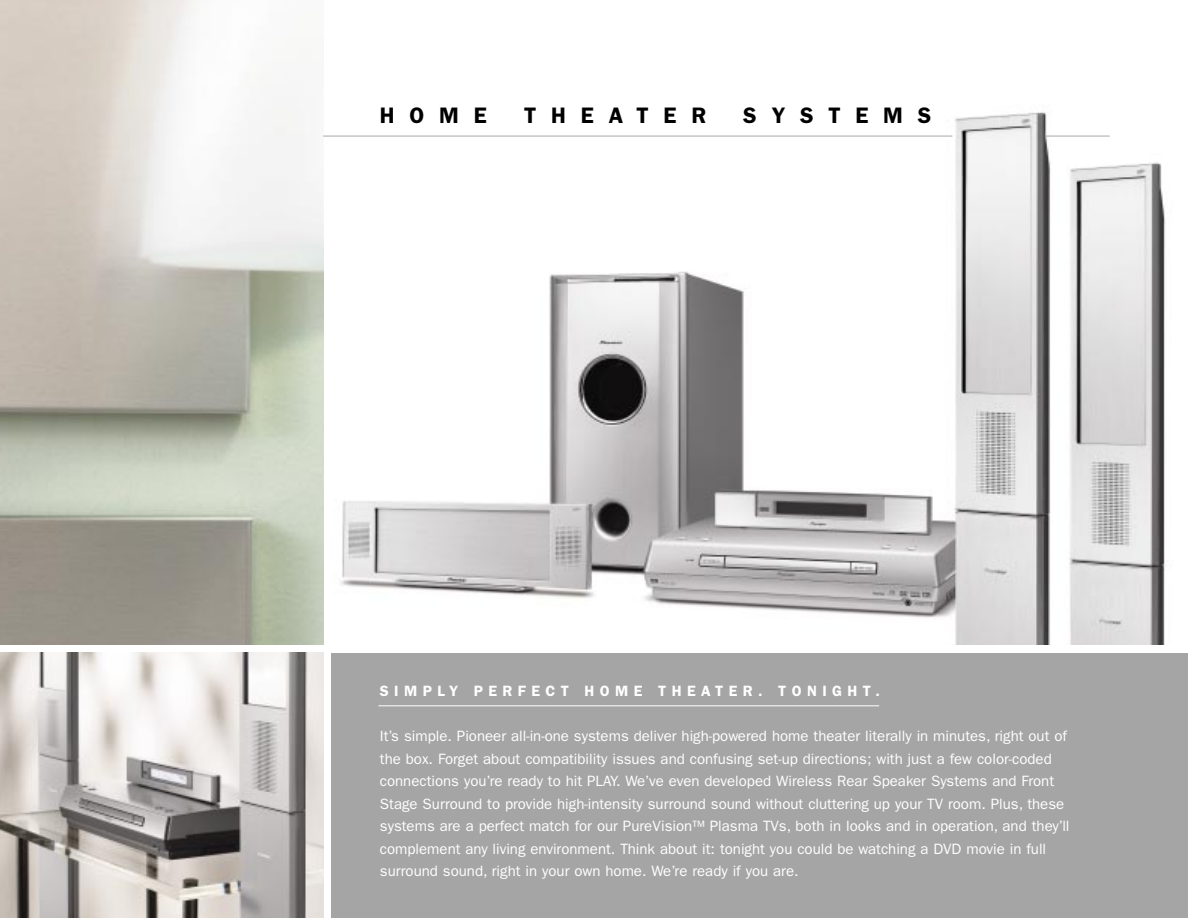
<style>
.page{position:relative;width:1188px;height:918px;background:#fff}
.page>*{position:absolute;margin:0;border:0;box-sizing:border-box;transform-origin:0 0}
.t1{font:600 22.5px "Franklin Gothic";letter-spacing:.66em;color:#000}
.t2{font:15px/22.5px "Franklin Gothic";color:#fff}
.t3{font:600 15px "Franklin Gothic";letter-spacing:.36em;color:#fff}
</style>
<div class="page">
<img style="left:323px;top:112px;width:844px;height:532px">
<img style="left:0;top:0;width:323px;height:644px">
<img style="left:0;top:653px;width:323px;height:265px">
<hr style="left:323px;top:136px;width:629px;height:1px;background:#a8a8a8">
<hr style="left:1046px;top:136px;width:64px;height:1px;background:#a8a8a8">
<div style="left:332px;top:653px;width:856px;height:265px;background:#a5a5a5"></div>
<hr style="left:378px;top:705px;width:501px;height:1px;background:#fff">
<h1 class="t1" style="left:380px;top:108px;width:109px">HOME</h1>
<h1 class="t1" style="left:524px;top:108px;width:184px">THEATER</h1>
<h1 class="t1" style="left:743px;top:108px;width:190px">SYSTEMS</h1>
<p class="t3" style="left:380px;top:686px;width:502px">SIMPLY PERFECT HOME THEATER. TONIGHT.</p>
<p class="t2" style="left:380px;top:726px;width:691px">It’s simple. Pioneer all-in-one systems deliver high-powered home theater literally in minutes, right out of the box. Forget about compatibility issues and confusing set-up directions; with just a few color-coded connections you’re ready to hit PLAY. We’ve even developed Wireless Rear Speaker Systems and Front Stage Surround to provide high-intensity surround sound without cluttering up your TV room. Plus, these systems are a perfect match for our PureVision™ Plasma TVs, both in looks and in operation, and they’ll complement any living environment. Think about it: tonight you could be watching a DVD movie in full surround sound, right in your own home. We’re ready if you are.</p>
</div>
